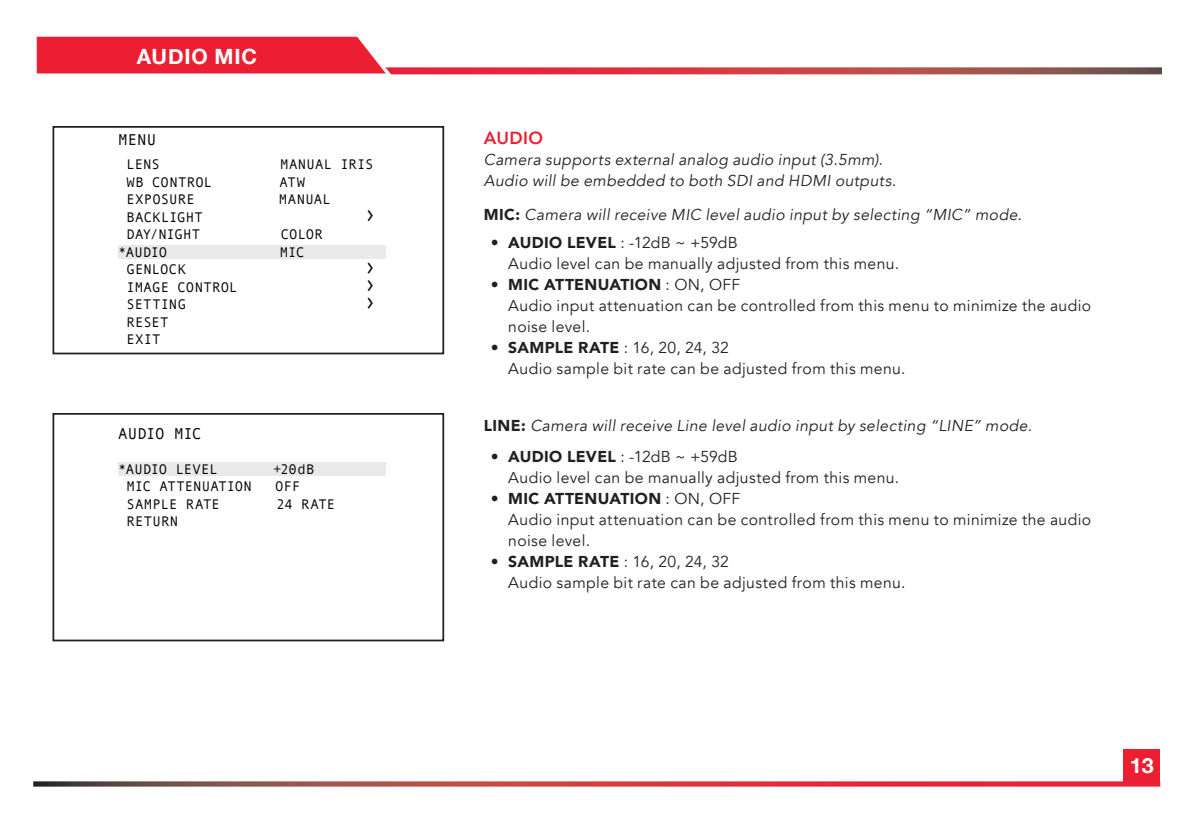
<style>
.page{position:relative;width:1197px;height:819px;background:#fff}
.page>*{position:absolute;margin:0;border:0;box-sizing:border-box;transform-origin:0 0}
.t1{font:700 21px "Helvetica Neue";letter-spacing:.045em;color:#fff}
.Paragraph{font:800 17.5px "Avenir";letter-spacing:.025em;color:#eb1f31}
.t2{font:15.75px/21px "Avenir";letter-spacing:.025em;color:#231f20}
.Paragraph-2{font:italic 15.75px/21px "Avenir";letter-spacing:.025em;color:#231f20}
.paragraphW_Bullets{font:15.75px "Andale Mono";letter-spacing:-.005em;color:#040503}
.paragraphW_Bullets-2{font:14px "Andale Mono";letter-spacing:.01em;color:#040503}
.s1{font-weight:900;font-style:normal}
.s2{font-weight:900}
</style>
<div class="page">
<svg style="left:397px;top:67px;width:765px;height:7px;background:#c4494e"></svg>
<div style="left:1124px;top:749px;width:36px;height:33px;background:#eb1f31"></div>
<svg style="left:36px;top:36px;width:361px;height:39px;background:#ed3a4a"></svg>
<svg style="left:33px;top:781px;width:1127px;height:6px;background:#c45259"></svg>
<div style="left:118px;top:245px;width:268px;height:14px;background:#e9e9e9"></div>
<div style="left:52px;top:126px;width:392px;height:228px;border:2px solid #231f20"></div>
<svg style="left:367px;top:210px;width:6px;height:12px"></svg>
<svg style="left:367px;top:262px;width:6px;height:47px"></svg>
<div style="left:52px;top:413px;width:392px;height:228px;border:2px solid #231f20"></div>
<div style="left:118px;top:462px;width:268px;height:14px;background:#e9e9e9"></div>
<p class="t1" style="left:137px;top:40px;width:122px">AUDIO MIC</p>
<p class="paragraphW_Bullets" style="left:118px;top:129px;width:40px">MENU</p>
<p class="paragraphW_Bullets-2" style="left:126px;top:155px;width:35px">LENS</p>
<p class="paragraphW_Bullets-2" style="left:280px;top:155px;width:95px">MANUAL IRIS</p>
<p class="paragraphW_Bullets-2" style="left:127px;top:173px;width:87px">WB CONTROL</p>
<p class="paragraphW_Bullets-2" style="left:280px;top:173px;width:27px">ATW</p>
<p class="paragraphW_Bullets-2" style="left:127px;top:190px;width:70px">EXPOSURE</p>
<p class="paragraphW_Bullets-2" style="left:279px;top:190px;width:54px">MANUAL</p>
<p class="paragraphW_Bullets-2" style="left:127px;top:208px;width:78px">BACKLIGHT</p>
<p class="paragraphW_Bullets-2" style="left:127px;top:225px;width:75px">DAY/NIGHT</p>
<p class="paragraphW_Bullets-2" style="left:281px;top:225px;width:44px">COLOR</p>
<p class="paragraphW_Bullets-2" style="left:118px;top:243px;width:51px">*AUDIO</p>
<p class="paragraphW_Bullets-2" style="left:280px;top:243px;width:26px">MIC</p>
<p class="paragraphW_Bullets-2" style="left:127px;top:260px;width:61px">GENLOCK</p>
<p class="paragraphW_Bullets-2" style="left:127px;top:278px;width:113px">IMAGE CONTROL</p>
<p class="paragraphW_Bullets-2" style="left:127px;top:295px;width:61px">SETTING</p>
<p class="paragraphW_Bullets-2" style="left:127px;top:313px;width:44px">RESET</p>
<p class="paragraphW_Bullets-2" style="left:127px;top:330px;width:35px">EXIT</p>
<p class="paragraphW_Bullets" style="left:118px;top:423px;width:85px">AUDIO MIC</p>
<p class="paragraphW_Bullets-2" style="left:118px;top:460px;width:101px">*AUDIO LEVEL</p>
<p class="paragraphW_Bullets-2" style="left:273px;top:460px;width:43px">+20dB</p>
<p class="paragraphW_Bullets-2" style="left:127px;top:477px;width:127px">MIC ATTENUATION</p>
<p class="paragraphW_Bullets-2" style="left:275px;top:477px;width:27px">OFF</p>
<p class="paragraphW_Bullets-2" style="left:127px;top:495px;width:95px">SAMPLE RATE</p>
<p class="paragraphW_Bullets-2" style="left:276px;top:495px;width:60px">24 RATE</p>
<p class="paragraphW_Bullets-2" style="left:127px;top:512px;width:53px">RETURN</p>
<p class="Paragraph" style="left:484px;top:124px;width:61px">AUDIO</p>
<p class="Paragraph-2" style="left:484px;top:149px;width:414px">Camera supports external analog audio input (3.5mm).<br>Audio will be embedded to both SDI and HDMI outputs.</p>
<p class="Paragraph-2" style="left:484px;top:205px;width:540px"><span class="s1">MIC:</span> Camera will receive MIC level audio input by selecting “MIC” mode.</p>
<p class="t2" style="left:508px;top:232px;width:392px;text-indent:-18px">• <span class="s2">AUDIO LEVEL</span> : -12dB ~ +59dB<br>Audio level can be manually adjusted from this menu.</p>
<p class="t2" style="left:508px;top:274px;width:585px;text-indent:-18px">• <span class="s2">MIC ATTENUATION</span> : ON, OFF<br>Audio input attenuation can be controlled from this menu to minimize the audio noise level.</p>
<p class="t2" style="left:508px;top:337px;width:399px;text-indent:-18px">• <span class="s2">SAMPLE RATE</span> : 16, 20, 24, 32<br>Audio sample bit rate can be adjusted from this menu.</p>
<p class="Paragraph-2" style="left:484px;top:416px;width:550px"><span class="s1">LINE:</span> Camera will receive Line level audio input by selecting “LINE” mode.</p>
<p class="t2" style="left:508px;top:446px;width:392px;text-indent:-18px">• <span class="s2">AUDIO LEVEL</span> : -12dB ~ +59dB<br>Audio level can be manually adjusted from this menu.</p>
<p class="t2" style="left:508px;top:488px;width:585px;text-indent:-18px">• <span class="s2">MIC ATTENUATION</span> : ON, OFF<br>Audio input attenuation can be controlled from this menu to minimize the audio noise level.</p>
<p class="t2" style="left:508px;top:551px;width:399px;text-indent:-18px">• <span class="s2">SAMPLE RATE</span> : 16, 20, 24, 32<br>Audio sample bit rate can be adjusted from this menu.</p>
<h1 class="t1" style="left:1130px;top:749px;width:26px">13</h1>
</div>
